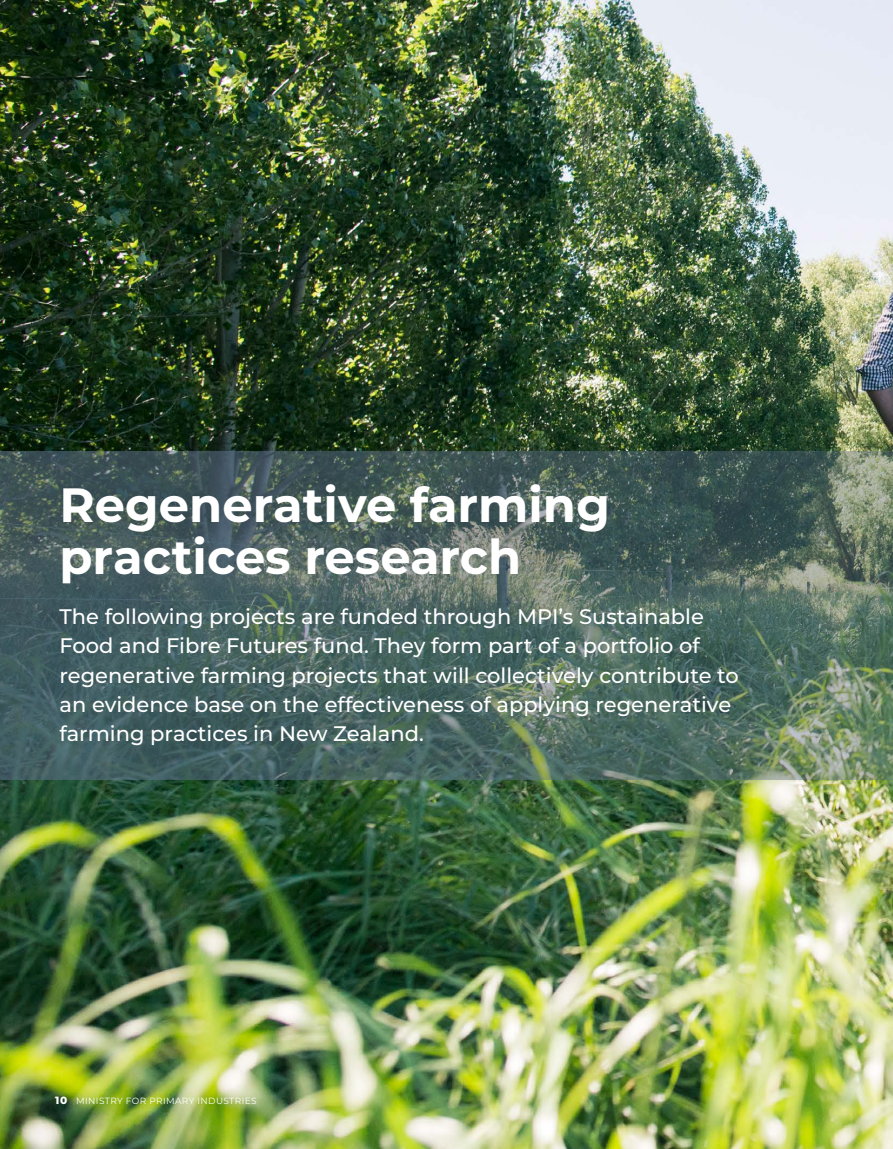
<style>
.page{position:relative;width:893px;height:1149px;background:#fff}
.page>*{position:absolute;margin:0;border:0;box-sizing:border-box;transform-origin:0 0}
.Heading_1{font:700 48px/51.8px "Montserrat";color:#fff}
.first_para{font:500 21px/29.1px "Montserrat";color:#fff}
.t1{font:9px "Montserrat";letter-spacing:.04em;color:#fff}
.s1{font-weight:800;font-size:10.5px}
</style>
<div class="page">
<img style="left:0;top:0;width:893px;height:1148px">
<svg style="left:0;top:451px;width:893px;height:328px;background:#4e6661"></svg>
<p class="Heading_1" style="left:60px;top:476px;width:552px">Regenerative farming practices research</p>
<p class="first_para" style="left:60px;top:601px;width:681px">The following projects are funded through MPI’s Sustainable Food and Fibre Futures fund. They form part of a portfolio of regenerative farming projects that will collectively contribute to an evidence base on the effectiveness of applying regenerative farming practices in New Zealand.</p>
<p class="t1" style="left:55px;top:1094px;width:203px"><span class="s1">10</span> MINISTRY FOR PRIMARY INDUSTRIES</p>
</div>
